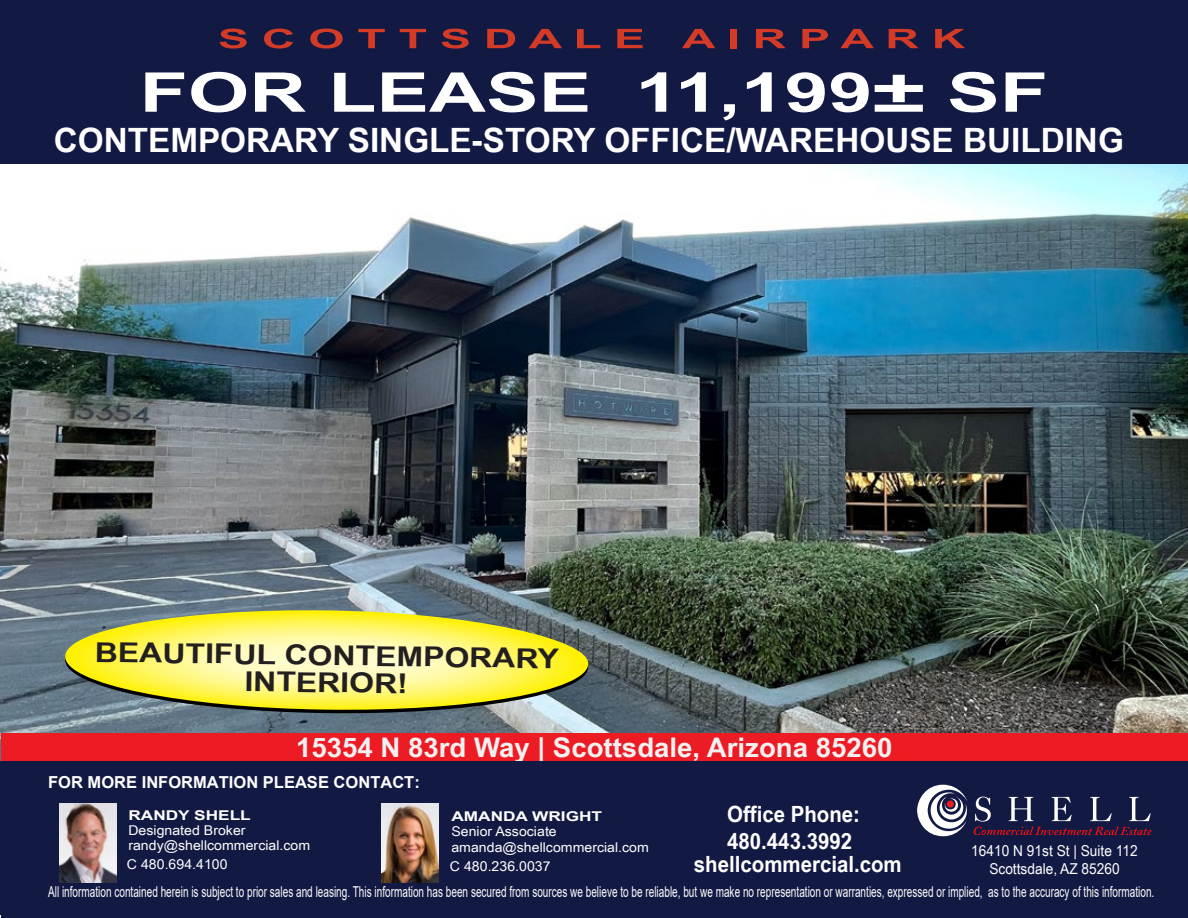
<style>
.page{position:relative;width:1188px;height:918px;background:#fff}
.page>*{position:absolute;margin:0;border:0;box-sizing:border-box;transform-origin:0 0}
.t1{font:700 54.75px "Arial Narrow";color:#fff;scale:1.76 1}
.t2{font:700 33.45px "Arial Narrow";color:#fff;scale:1.21 1}
.t3{font:700 27.3px/27px "Arial Narrow";color:#231f20;text-align:center;scale:1.43 1}
.t4{font:700 27px "Arial Narrow";color:#f1f1f2;scale:1.25 1}
.t5{font:700 27px "Arial Narrow";color:#d43b27;scale:2.1 1}
.t6{font:700 22.35px/26.8px "Arial Narrow";color:#fff;scale:1.11 1}
.t7{font:700 16.5px "Arial";color:#fff}
.t8{font:15px "Arial";color:#fff;scale:.67 1}
.t9{font:15px/18px "Arial Narrow";color:#fff;text-align:center;scale:1.11 1}
.t10{font:13.5px/15.9px "Arial Narrow";color:#fff;scale:1.28 1}
.t11{font:700 13.5px "Arial";color:#fff;scale:1.28 1}
</style>
<div class="page">
<img style="left:0;top:164px;width:1188px;height:598px">
<div style="left:0;top:0;width:1188px;height:164px;background:#121943"></div>
<svg style="left:65px;top:712px;width:524px;height:3px;background:#72838e"></svg>
<svg style="left:65px;top:608px;width:524px;height:104px;background:#71807d"></svg>
<svg style="left:65px;top:612px;width:523px;height:99px;background:#dbd86c"></svg>
<div style="left:1px;top:734px;width:1187px;height:29px;background:#ed1c24"></div>
<div style="left:0;top:762px;width:1188px;height:153px;background:#121943"></div>
<svg style="left:917px;top:785px;width:235px;height:51px"></svg>
<div style="left:947px;top:801px;width:7px;height:7px;background:#ec1e24;border-radius:50%"></div>
<img style="left:59px;top:804px;width:57px;height:79px">
<img style="left:382px;top:804px;width:57px;height:79px">
<h3 class="t5" style="left:218px;top:18px;width:205px">S C O T T S D A L E</h3>
<h3 class="t5" style="left:682px;top:18px;width:136px">A I R P A R K</h3>
<h1 class="t1" style="left:140px;top:51px;width:518px">FOR LEASE 11,199± SF</h1>
<h2 class="t2" style="left:54px;top:115px;width:886px">CONTEMPORARY SINGLE-STORY OFFICE/WAREHOUSE BUILDING</h2>
<h3 class="t3" style="left:95px;top:637px;width:326px;rotate:1deg">BEAUTIFUL CONTEMPORARY<br>INTERIOR!</h3>
<h3 class="t4" style="left:296px;top:727px;width:479px">15354 N 83rd Way | Scottsdale, Arizona 85260</h3>
<p class="t7" style="left:48px;top:770px;width:373px">FOR MORE INFORMATION PLEASE CONTACT:</p>
<p class="t11" style="left:128px;top:805px;width:97px">RANDY SHELL</p>
<p class="t10" style="left:128px;top:821px;width:144px">Designated Broker randy@shellcommercial.com</p>
<p class="t10" style="left:127px;top:856px;width:80px">C 480.694.4100</p>
<p class="t11" style="left:451px;top:807px;width:119px">AMANDA WRIGHT</p>
<p class="t10" style="left:451px;top:823px;width:156px">Senior Associate amanda@shellcommercial.com</p>
<p class="t10" style="left:450px;top:857px;width:80px">C 480.236.0037</p>
<h3 class="t6" style="left:727px;top:800px;width:121px">Office Phone:<br>480.443.3992</h3>
<h3 class="t6" style="left:694px;top:850px;width:189px">shellcommercial.com</h3>
<p class="t9" style="left:971px;top:841px;width:151px">16410 N 91st St | Suite 112<br>Scottsdale, AZ 85260</p>
<p class="t8" style="left:48px;top:881px;width:1653px">All information contained herein is subject to prior sales and leasing. This information has been secured from sources we believe to be reliable, but we make no representation or warranties, expressed or implied, as to the accuracy of this information.</p>
</div>
